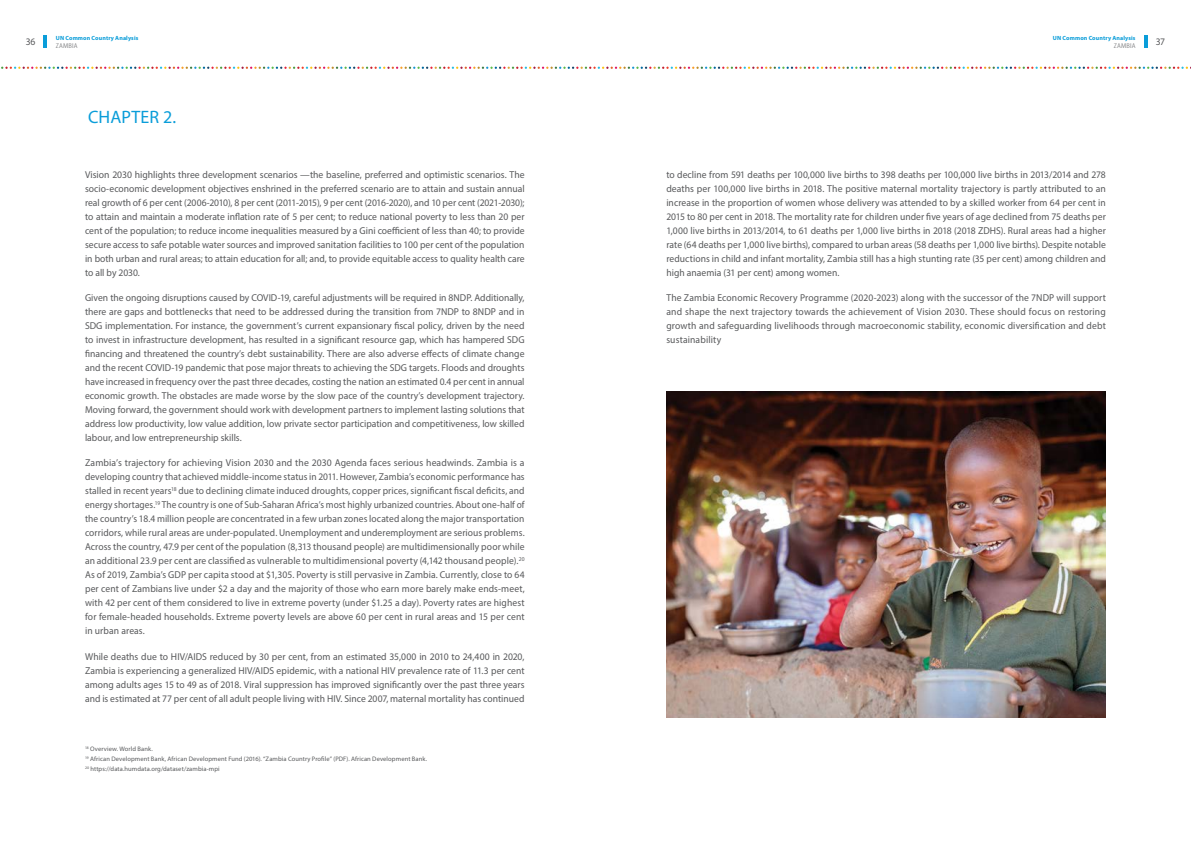
<style>
.page{position:relative;width:1191px;height:842px;background:#fff}
.page>*{position:absolute;margin:0;border:0;box-sizing:border-box;transform-origin:0 0}
.t1{font:18px "Myriad Pro";color:#0a9dd9}
.t2{font:10px/14px "Myriad Pro";letter-spacing:.005em;color:#58595b;text-align:justify;scale:.96 1}
.t3{font:10px/14px "Myriad Pro";letter-spacing:.005em;color:#58595b;text-align:justify}
.t4{font:300 condensed 7px "Myriad Pro";letter-spacing:.015em;color:#58595b;scale:1.3 1}
.t5{font:6.5px/9.8px "Myriad Pro";letter-spacing:.015em;color:#58595b}
.t6{font:700 6px "Myriad Pro";letter-spacing:.02em;color:#0a9dd9}
</style>
<div class="page">
<hr style="left:1144px;top:35px;width:4px;height:13px;background:#0a9dd9">
<hr style="left:43px;top:35px;width:4px;height:13px;background:#0a9dd9">
<img style="left:1px;top:67px;width:1190px;height:2px">
<img style="left:666px;top:391px;width:440px;height:327px">
<p class="t2" style="left:26px;top:34px;width:12px">36</p>
<p class="t6" style="left:56px;top:34px;width:84px">UN Common Country Analysis</p>
<p class="t4" style="left:56px;top:42px;width:18px">ZAMBIA</p>
<h1 class="t1" style="left:88px;top:106px;width:22px">Chapter</h1>
<h1 class="t1" style="left:163px;top:106px;width:14px">2.</h1>
<p class="t3" style="left:85px;top:167px;width:441px">Vision 2030 highlights three development scenarios —the baseline, preferred and optimistic scenarios. The socio-economic development objectives enshrined in the preferred scenario are to attain and sustain annual real growth of 6 per cent (2006-2010), 8 per cent (2011-2015), 9 per cent (2016-2020), and 10 per cent (2021-2030); to attain and maintain a moderate inflation rate of 5 per cent; to reduce national poverty to less than 20 per cent of the population; to reduce income inequalities measured by a Gini coefficient of less than 40; to provide secure access to safe potable water sources and improved sanitation facilities to 100 per cent of the population in both urban and rural areas; to attain education for all; and, to provide equitable access to quality health care to all by 2030.</p>
<p class="t2" style="left:85px;top:290px;width:459px">Given the ongoing disruptions caused by COVID-19, careful adjustments will be required in 8NDP. Additionally, there are gaps and bottlenecks that need to be addressed during the transition from 7NDP to 8NDP and in SDG implementation. For instance, the government’s current expansionary fiscal policy, driven by the need to invest in infrastructure development, has resulted in a significant resource gap, which has hampered SDG financing and threatened the country’s debt sustainability. There are also adverse effects of climate change and the recent COVID-19 pandemic that pose major threats to achieving the SDG targets. Floods and droughts have increased in frequency over the past three decades, costing the nation an estimated 0.4 per cent in annual economic growth. The obstacles are made worse by the slow pace of the country’s development trajectory.<br>Moving forward, the government should work with development partners to implement lasting solutions that address low productivity, low value addition, low private sector participation and competitiveness, low skilled labour, and low entrepreneurship skills.</p>
<p class="t3" style="left:85px;top:456px;width:441px">Zambia’s trajectory for achieving Vision 2030 and the 2030 Agenda faces serious headwinds. Zambia is a developing country that achieved middle-income status in 2011. However, Zambia’s economic performance has stalled in recent years<sup>18</sup> due to declining climate induced droughts, copper prices, significant fiscal deficits, and energy shortages.<sup>19</sup> The country is one of Sub-Saharan Africa’s most highly urbanized countries. About one-half of the country’s 18.4 million people are concentrated in a few urban zones located along the major transportation corridors, while rural areas are under-populated. Unemployment and underemployment are serious problems.<br>Across the country, 47.9 per cent of the population (8,313 thousand people) are multidimensionally poor while an additional 23.9 per cent are classified as vulnerable to multidimensional poverty (4,142 thousand people).<sup>20<br></sup>As of 2019, Zambia’s GDP per capita stood at $1,305. Poverty is still pervasive in Zambia. Currently, close to 64 per cent of Zambians live under $2 a day and the majority of those who earn more barely make ends-meet, with 42 per cent of them considered to live in extreme poverty (under $1.25 a day). Poverty rates are highest for female-headed households. Extreme poverty levels are above 60 per cent in rural areas and 15 per cent in urban areas.</p>
<p class="t2" style="left:85px;top:649px;width:459px">While deaths due to HIV/AIDS reduced by 30 per cent, from an estimated 35,000 in 2010 to 24,400 in 2020, Zambia is experiencing a generalized HIV/AIDS epidemic, with a national HIV prevalence rate of 11.3 per cent among adults ages 15 to 49 as of 2018. Viral suppression has improved significantly over the past three years and is estimated at 77 per cent of all adult people living with HIV. Since 2007, maternal mortality has continued</p>
<p class="t5" style="left:85px;top:744px;width:343px"><sup>18</sup> Overview. World Bank.<br><sup>19</sup> African Development Bank, African Development Fund (2016). “Zambia Country Profile” (PDF). African Development Bank.<br><sup>20</sup> https://data.humdata.org/dataset/zambia-mpi</p>
<p class="t6" style="left:1053px;top:34px;width:84px">UN Common Country Analysis</p>
<p class="t4" style="left:1113px;top:42px;width:18px">ZAMBIA</p>
<p class="t2" style="left:1155px;top:34px;width:11px">37</p>
<p class="t2" style="left:666px;top:167px;width:459px">to decline from 591 deaths per 100,000 live births to 398 deaths per 100,000 live births in 2013/2014 and 278 deaths per 100,000 live births in 2018. The positive maternal mortality trajectory is partly attributed to an increase in the proportion of women whose delivery was attended to by a skilled worker from 64 per cent in 2015 to 80 per cent in 2018. The mortality rate for children under five years of age declined from 75 deaths per 1,000 live births in 2013/2014, to 61 deaths per 1,000 live births in 2018 (2018 ZDHS). Rural areas had a higher rate (64 deaths per 1,000 live births), compared to urban areas (58 deaths per 1,000 live births). Despite notable reductions in child and infant mortality, Zambia still has a high stunting rate (35 per cent) among children and high anaemia (31 per cent) among women.</p>
<p class="t2" style="left:666px;top:290px;width:459px">The Zambia Economic Recovery Programme (2020-2023) along with the successor of the 7NDP will support and shape the next trajectory towards the achievement of Vision 2030. These should focus on restoring growth and safeguarding livelihoods through macroeconomic stability, economic diversification and debt sustainability</p>
</div>
